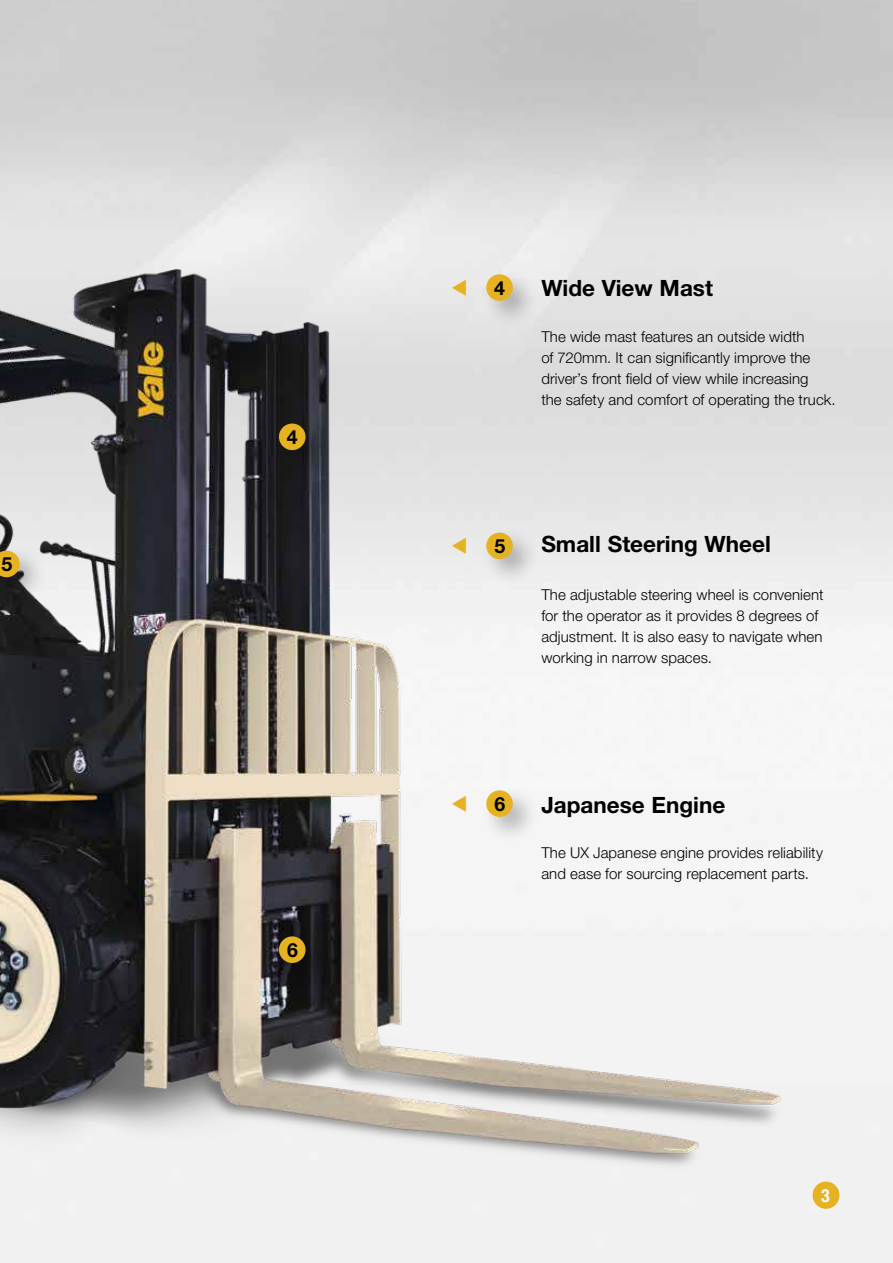
<style>
.page{position:relative;width:893px;height:1263px;background:#fff}
.page>*{position:absolute;margin:0;border:0;box-sizing:border-box;transform-origin:0 0}
.t1{font:700 22.5px "Helvetica Neue";color:#000}
.t2{font:700 19.5px "Helvetica Neue";color:#000}
.t3{font:700 condensed 18px "Helvetica Neue";color:#fff}
.t4{font:300 15px/21px "Helvetica Neue LT Std";letter-spacing:.005em;color:#000}
</style>
<div class="page">
<img style="left:0;top:68px;width:863px;height:1188px">
<div style="left:0;top:545px;width:47px;height:60px;background:#000;opacity:.28"></div>
<svg style="left:0;top:551px;width:20px;height:26px"></svg>
<div style="left:273px;top:418px;width:60px;height:60px;background:#000;opacity:.28"></div>
<div style="left:279px;top:423px;width:27px;height:27px;background:#e7b222;border-radius:50%"></div>
<div style="left:273px;top:931px;width:60px;height:59px;background:#000;opacity:.28"></div>
<div style="left:279px;top:936px;width:27px;height:27px;background:#e7b222;border-radius:50%"></div>
<svg style="left:452px;top:279px;width:14px;height:16px"></svg>
<svg style="left:452px;top:538px;width:14px;height:16px"></svg>
<svg style="left:452px;top:795px;width:14px;height:16px"></svg>
<h2 class="t2" style="left:1px;top:552px;width:12px">5</h2>
<h2 class="t2" style="left:287px;top:425px;width:12px">4</h2>
<h2 class="t2" style="left:287px;top:938px;width:12px">6</h2>
<h2 class="t2" style="left:494px;top:276px;width:12px">4</h2>
<h1 class="t1" style="left:541px;top:274px;width:173px">Wide View Mast</h1>
<p class="t4" style="left:541px;top:325px;width:296px">The wide mast features an outside width<br>of 720mm. It can significantly improve the driver’s front field of view while increasing<br>the safety and comfort of operating the truck.</p>
<h2 class="t2" style="left:494px;top:534px;width:12px">5</h2>
<h1 class="t1" style="left:541px;top:530px;width:231px">Small Steering Wheel</h1>
<p class="t4" style="left:541px;top:584px;width:284px">The adjustable steering wheel is convenient for the operator as it provides 8 degrees of adjustment. It is also easy to navigate when working in narrow spaces.</p>
<h2 class="t2" style="left:494px;top:792px;width:12px">6</h2>
<h1 class="t1" style="left:541px;top:791px;width:185px">Japanese Engine</h1>
<p class="t4" style="left:541px;top:841px;width:283px">The UX Japanese engine provides reliability and ease for sourcing replacement parts.</p>
<p class="t3" style="left:821px;top:1185px;width:10px">3</p>
</div>
